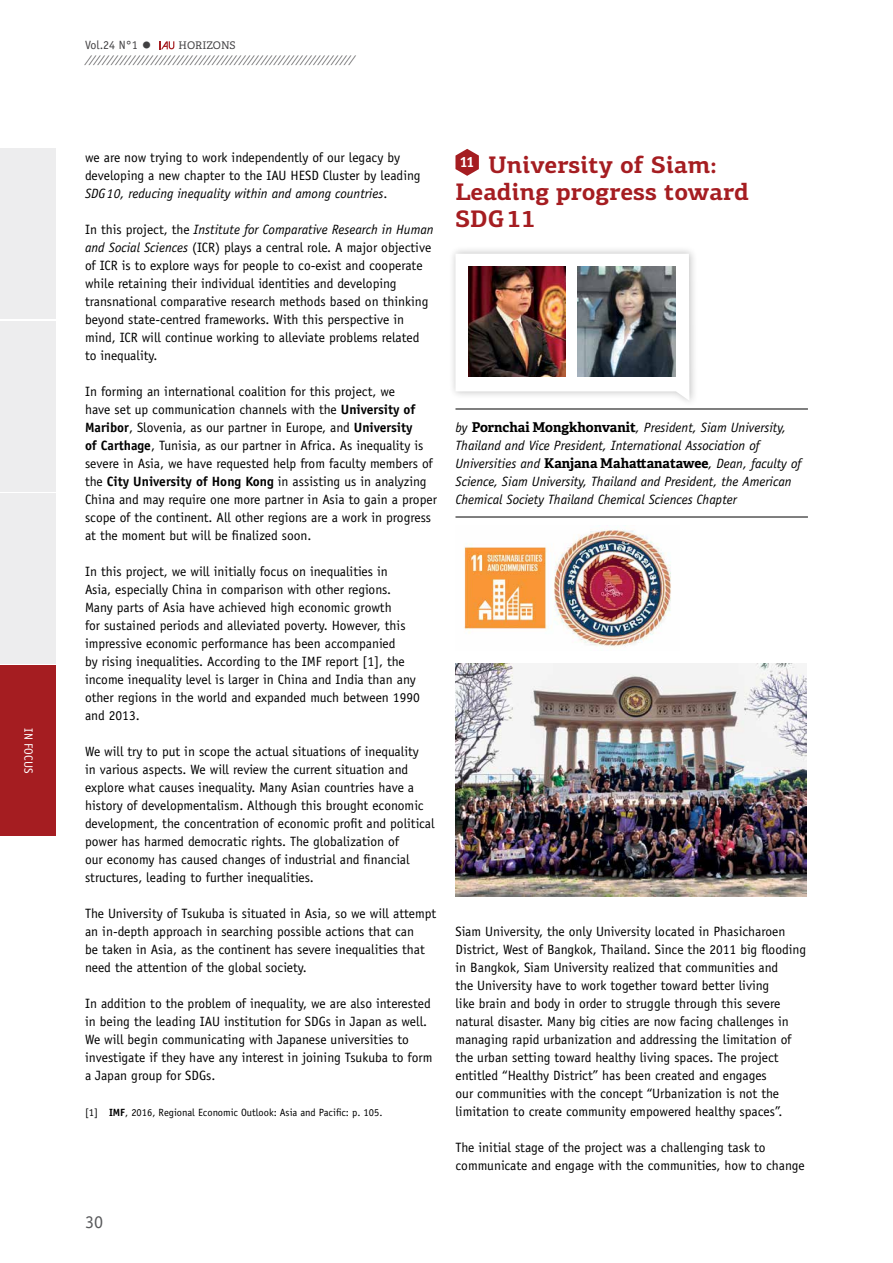
<style>
.page{position:relative;width:893px;height:1263px;background:#fff}
.page>*{position:absolute;margin:0;border:0;box-sizing:border-box;transform-origin:0 0}
.t1{font:700 24px/27px "PF Centro Slab Pro";color:#a51d21}
.t2{font:18px "Officina Sans Std";color:#58595b}
.t3{font:13.5px/18px "Officina Sans Std";color:#000}
.t4{font:italic 13.5px/18px "Officina Sans Std";color:#000}
.t5{font:12px "Officina Sans Std";color:#414042}
.t6{font:12px "Officina Sans Std";color:#fff}
.t7{font:italic 10.5px "Officina Sans Std";color:#414042}
.t8{font:10.5px "Officina Sans Std";color:#000}
.t9{font:10.5px "Adelle";color:#414042}
.s1{font-size:19.5px}
.s2{font-style:italic}
.s3{font-weight:700}
.s4{font-family:"Adelle";font-weight:700;font-style:normal}
</style>
<div class="page">
<svg style="left:159px;top:41px;width:15px;height:8px"></svg>
<div style="left:0;top:149px;width:56px;height:170px;background:#ededee"></div>
<div style="left:0;top:321px;width:56px;height:170px;background:#ededee"></div>
<div style="left:0;top:493px;width:56px;height:170px;background:#ededee"></div>
<div style="left:0;top:666px;width:56px;height:170px;background:#a51d21"></div>
<hr style="left:455px;top:409px;width:353px;height:1px;background:#000">
<hr style="left:455px;top:517px;width:353px;height:1px;background:#000">
<svg style="left:455px;top:149px;width:24px;height:27px"></svg>
<div style="left:448px;top:245px;width:251px;height:162px;background:#000;opacity:.25"></div>
<svg style="left:455px;top:254px;width:234px;height:147px"></svg>
<img style="left:468px;top:266px;width:98px;height:111px">
<img style="left:578px;top:266px;width:97px;height:111px">
<img style="left:464px;top:530px;width:207px;height:118px">
<img style="left:455px;top:663px;width:351px;height:233px">
<p class="t6" style="left:36px;top:728px;width:46px;rotate:90deg">IN FOCUS</p>
<p class="t5" style="left:85px;top:38px;width:68px">Vol.24 N°1 <span class="s1">•</span></p>
<p class="t9" style="left:179px;top:39px;width:59px">HORIZONS</p>
<p class="t7" style="left:85px;top:53px;width:274px">/////////////////////////////////////////////////////////////</p>
<p class="t3" style="left:85px;top:148px;width:337px">we are now trying to work independently of our legacy by developing a new chapter to the IAU HESD Cluster by leading<br><span class="s2">SDG10, reducing inequality within and among countries</span>.</p>
<p class="t3" style="left:85px;top:220px;width:350px">In this project, the <span class="s2">Institute for Comparative Research in Human and Social Sciences</span> (ICR) plays a central role. A major objective of ICR is to explore ways for people to co-exist and cooperate while retaining their individual identities and developing transnational comparative research methods based on thinking beyond state-centred frameworks. With this perspective in mind, ICR will continue working to alleviate problems related to inequality.</p>
<p class="t3" style="left:85px;top:382px;width:353px">In forming an international coalition for this project, we<br>have set up communication channels with the <span class="s3">University of Maribor</span>, Slovenia, as our partner in Europe, and <span class="s3">University<br>of Carthage</span>, Tunisia, as our partner in Africa. As inequality is severe in Asia, we have requested help from faculty members of the <span class="s3">City University of Hong Kong</span> in assisting us in analyzing China and may require one more partner in Asia to gain a proper scope of the continent. All other regions are a work in progress at the moment but will be finalized soon.</p>
<p class="t3" style="left:85px;top:562px;width:336px">In this project, we will initially focus on inequalities in<br>Asia, especially China in comparison with other regions.<br>Many parts of Asia have achieved high economic growth<br>for sustained periods and alleviated poverty. However, this impressive economic performance has been accompanied<br>by rising inequalities. According to the IMF report [1], the income inequality level is larger in China and India than any other regions in the world and expanded much between 1990 and 2013.</p>
<p class="t3" style="left:85px;top:742px;width:351px">We will try to put in scope the actual situations of inequality<br>in various aspects. We will review the current situation and explore what causes inequality. Many Asian countries have a history of developmentalism. Although this brought economic development, the concentration of economic profit and political power has harmed democratic rights. The globalization of<br>our economy has caused changes of industrial and financial structures, leading to further inequalities.</p>
<p class="t3" style="left:85px;top:904px;width:353px">The University of Tsukuba is situated in Asia, so we will attempt an in-depth approach in searching possible actions that can<br>be taken in Asia, as the continent has severe inequalities that need the attention of the global society.</p>
<p class="t3" style="left:85px;top:994px;width:349px">In addition to the problem of inequality, we are also interested in being the leading IAU institution for SDGs in Japan as well.<br>We will begin communicating with Japanese universities to investigate if they have any interest in joining Tsukuba to form a Japan group for SDGs.</p>
<p class="t8" style="left:85px;top:1106px;width:299px">[1] <span class="s3">IMF</span>, 2016, Regional Economic Outlook: Asia and Pacific: p. 105.</p>
<h2 class="t2" style="left:85px;top:1211px;width:19px">30</h2>
<h1 class="t1" style="left:455px;top:151px;width:295px"><sup>11</sup> University of Siam:<br>Leading progress toward<br>SDG11</h1>
<p class="t4" style="left:455px;top:418px;width:348px">by <span class="s4">Pornchai Mongkhonvanit</span>, President, Siam University, Thailand and Vice President, International Association of Universities and <span class="s4">Kanjana Mahattanatawee</span>, Dean, faculty of Science, Siam University, Thailand and President, the American Chemical Society Thailand Chemical Sciences Chapter</p>
<p class="t3" style="left:455px;top:922px;width:352px">Siam University, the only University located in Phasicharoen District, West of Bangkok, Thailand. Since the 2011 big flooding in Bangkok, Siam University realized that communities and<br>the University have to work together toward better living<br>like brain and body in order to struggle through this severe natural disaster. Many big cities are now facing challenges in managing rapid urbanization and addressing the limitation of the urban setting toward healthy living spaces. The project entitled “Healthy District” has been created and engages<br>our communities with the concept “Urbanization is not the limitation to create community empowered healthy spaces”.</p>
<p class="t3" style="left:455px;top:1138px;width:351px">The initial stage of the project was a challenging task to communicate and engage with the communities, how to change</p>
</div>
